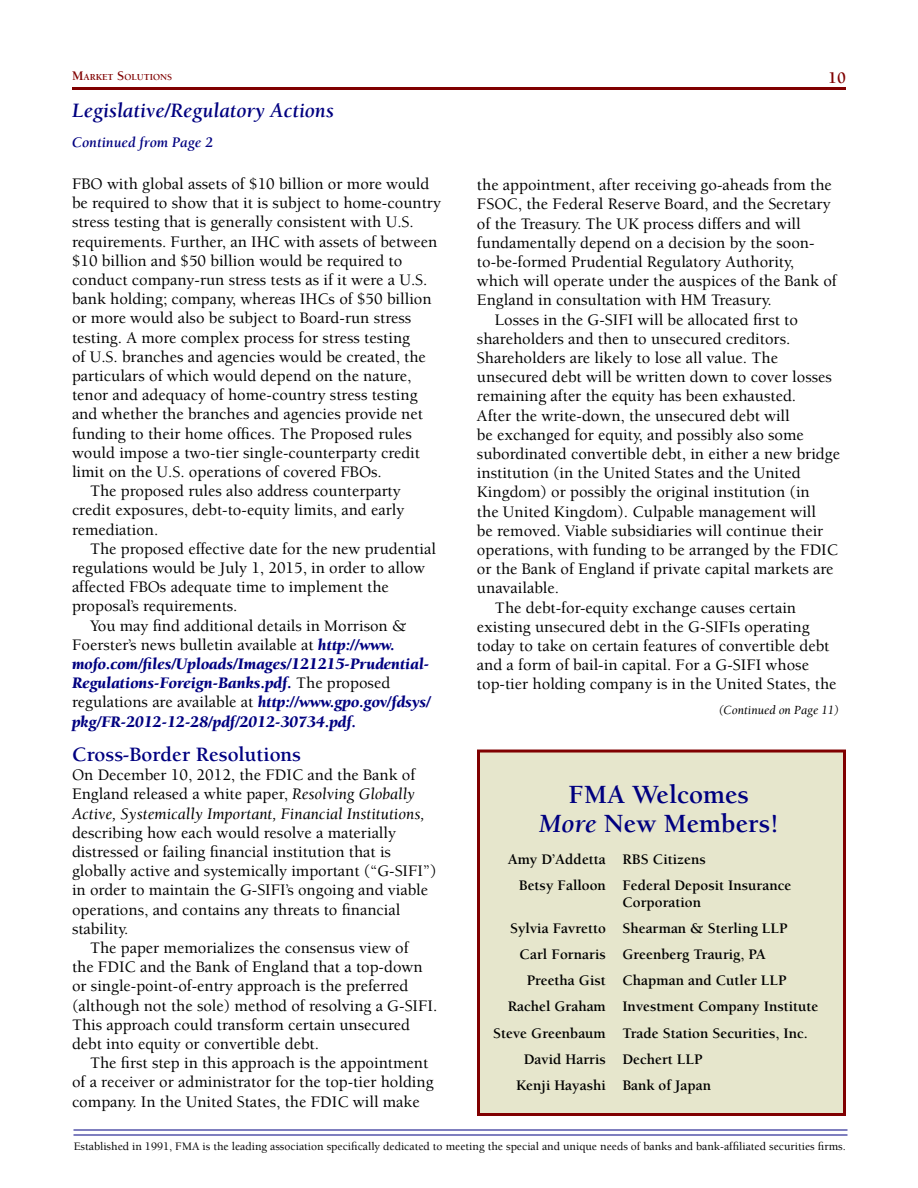
<style>
.page{position:relative;width:918px;height:1188px;background:#fff}
.page>*{position:absolute;margin:0;border:0;box-sizing:border-box;transform-origin:0 0}
.t1{font:700 27px/29px "Berkeley";color:#000080;text-align:center}
.t2{font:italic 700 21px "Berkeley";color:#000080}
.t3{font:700 21px "Berkeley";color:#000080}
.t4{font:500 16.5px "Berkeley";color:#000}
.t5{font:italic 16.5px/19.2px "Berkeley";color:#000}
.t6{font:italic 900 16.5px "Berkeley";color:#000080}
.t7{font:700 16.5px "Berkeley";color:#800000}
.t8{font:700 15px/26.2px "Berkeley";color:#000}
.t9{font:italic 700 15px "Berkeley";color:#000080}
.t10{font:italic 12.75px "Berkeley";color:#000}
.t11{font:500 11.7px "Berkeley";color:#000}
.t12{font:700 9.45px "Berkeley";color:#800000}
.s1{font-size:13.5px}
.s2{font-weight:900;font-style:italic;color:#000080}
.s3{font-weight:500;font-style:normal;color:#000}
.s4{font-weight:500;font-style:normal}
.s5{font-style:italic}
</style>
<div class="page">
<hr style="left:72px;top:87px;width:774px;height:3px;background:#800000">
<hr style="left:74px;top:1129px;width:774px;height:2px;background:#000080">
<hr style="left:74px;top:1134px;width:774px;height:2px;background:#000080">
<div style="left:477px;top:750px;width:369px;height:366px;background:#e6e6cc;border:3px solid #800000"></div>
<p class="t12" style="left:72px;top:72px;width:101px"><span class="s1">M</span>ARKET <span class="s1">S</span>OLUTIONS</p>
<p class="t7" style="left:828px;top:69px;width:19px">10</p>
<p class="t2" style="left:72px;top:99px;width:264px">Legislative/Regulatory Actions</p>
<p class="t9" style="left:72px;top:134px;width:143px">Continued from Page 2</p>
<p class="t4" style="left:72px;top:175px;width:359px">FBO with global assets of $10 billion or more would</p>
<p class="t4" style="left:72px;top:194px;width:371px">be required to show that it is subject to home-country</p>
<p class="t4" style="left:72px;top:213px;width:343px">stress testing that is generally consistent with U.S.</p>
<p class="t4" style="left:72px;top:233px;width:367px">requirements. Further, an IHC with assets of between</p>
<p class="t4" style="left:72px;top:252px;width:332px">$10 billion and $50 billion would be required to</p>
<p class="t4" style="left:72px;top:271px;width:357px">conduct company-run stress tests as if it were a U.S.</p>
<p class="t4" style="left:72px;top:290px;width:361px">bank holding; company, whereas IHCs of $50 billion</p>
<p class="t4" style="left:72px;top:309px;width:341px">or more would also be subject to Board-run stress</p>
<p class="t4" style="left:72px;top:329px;width:340px">testing. A more complex process for stress testing</p>
<p class="t4" style="left:72px;top:348px;width:355px">of U.S. branches and agencies would be created, the</p>
<p class="t4" style="left:72px;top:367px;width:341px">particulars of which would depend on the nature,</p>
<p class="t4" style="left:72px;top:386px;width:347px">tenor and adequacy of home-country stress testing</p>
<p class="t4" style="left:72px;top:405px;width:352px">and whether the branches and agencies provide net</p>
<p class="t4" style="left:72px;top:425px;width:342px">funding to their home offices. The Proposed rules</p>
<p class="t4" style="left:72px;top:444px;width:350px">would impose a two-tier single-counterparty credit</p>
<p class="t4" style="left:72px;top:463px;width:311px">limit on the U.S. operations of covered FBOs.</p>
<p class="t4" style="left:90px;top:482px;width:312px">The proposed rules also address counterparty</p>
<p class="t4" style="left:72px;top:501px;width:334px">credit exposures, debt-to-equity limits, and early</p>
<p class="t4" style="left:72px;top:521px;width:88px">remediation.</p>
<p class="t4" style="left:90px;top:540px;width:347px">The proposed effective date for the new prudential</p>
<p class="t4" style="left:72px;top:559px;width:355px">regulations would be July 1, 2015, in order to allow</p>
<p class="t4" style="left:72px;top:578px;width:318px">affected FBOs adequate time to implement the</p>
<p class="t4" style="left:72px;top:598px;width:167px">proposal’s requirements.</p>
<p class="t4" style="left:90px;top:617px;width:318px">You may find additional details in Morrison &amp;</p>
<p class="t4" style="left:72px;top:636px;width:324px">Foerster’s news bulletin available at <span class="s2">http://www.</span></p>
<p class="t6" style="left:72px;top:655px;width:359px">mofo.com/files/Uploads/Images/121215-Prudential-</p>
<p class="t6" style="left:72px;top:674px;width:320px">Regulations-Foreign-Banks.pdf. <span class="s3">The proposed</span></p>
<p class="t4" style="left:72px;top:694px;width:360px">regulations are available at <span class="s2">http://www.gpo.gov/fdsys/</span></p>
<p class="t6" style="left:72px;top:713px;width:286px">pkg/FR-2012-12-28/pdf/2012-30734.pdf.</p>
<p class="t3" style="left:72px;top:743px;width:231px">Cross-Border Resolutions</p>
<p class="t5" style="left:72px;top:766px;width:354px"><span class="s4">On December 10, 2012, the FDIC and the Bank of<br>England released a white paper,</span> Resolving Globally<br>Active, Systemically Important, Financial Institutions,</p>
<p class="t4" style="left:72px;top:824px;width:326px">describing how each would resolve a materially</p>
<p class="t4" style="left:72px;top:843px;width:321px">distressed or failing financial institution that is</p>
<p class="t4" style="left:72px;top:862px;width:366px">globally active and systemically important (“G-SIFI”)</p>
<p class="t4" style="left:72px;top:882px;width:358px">in order to maintain the G-SIFI’s ongoing and viable</p>
<p class="t4" style="left:72px;top:901px;width:330px">operations, and contains any threats to financial</p>
<p class="t4" style="left:72px;top:920px;width:58px">stability.</p>
<p class="t4" style="left:90px;top:939px;width:320px">The paper memorializes the consensus view of</p>
<p class="t4" style="left:72px;top:958px;width:352px">the FDIC and the Bank of England that a top-down</p>
<p class="t4" style="left:72px;top:978px;width:338px">or single-point-of-entry approach is the preferred</p>
<p class="t4" style="left:72px;top:997px;width:367px">(although not the sole) method of resolving a G-SIFI.</p>
<p class="t4" style="left:72px;top:1016px;width:340px">This approach could transform certain unsecured</p>
<p class="t4" style="left:72px;top:1035px;width:249px">debt into equity or convertible debt.</p>
<p class="t4" style="left:90px;top:1054px;width:340px">The first step in this approach is the appointment</p>
<p class="t4" style="left:72px;top:1074px;width:363px">of a receiver or administrator for the top-tier holding</p>
<p class="t4" style="left:72px;top:1093px;width:349px">company. In the United States, the FDIC will make</p>
<p class="t4" style="left:477px;top:176px;width:356px">the appointment, after receiving go-aheads from the</p>
<p class="t4" style="left:477px;top:195px;width:355px">FSOC, the Federal Reserve Board, and the Secretary</p>
<p class="t4" style="left:477px;top:215px;width:325px">of the Treasury. The UK process differs and will</p>
<p class="t4" style="left:477px;top:234px;width:339px">fundamentally depend on a decision by the soon-</p>
<p class="t4" style="left:477px;top:253px;width:318px">to-be-formed Prudential Regulatory Authority,</p>
<p class="t4" style="left:477px;top:272px;width:361px">which will operate under the auspices of the Bank of</p>
<p class="t4" style="left:477px;top:291px;width:296px">England in consultation with HM Treasury.</p>
<p class="t4" style="left:495px;top:311px;width:305px">Losses in the G-SIFI will be allocated first to</p>
<p class="t4" style="left:477px;top:330px;width:315px">shareholders and then to unsecured creditors.</p>
<p class="t4" style="left:477px;top:349px;width:303px">Shareholders are likely to lose all value. The</p>
<p class="t4" style="left:477px;top:368px;width:357px">unsecured debt will be written down to cover losses</p>
<p class="t4" style="left:477px;top:388px;width:321px">remaining after the equity has been exhausted.</p>
<p class="t4" style="left:477px;top:407px;width:314px">After the write-down, the unsecured debt will</p>
<p class="t4" style="left:477px;top:426px;width:328px">be exchanged for equity, and possibly also some</p>
<p class="t4" style="left:477px;top:445px;width:365px">subordinated convertible debt, in either a new bridge</p>
<p class="t4" style="left:477px;top:464px;width:325px">institution (in the United States and the United</p>
<p class="t4" style="left:477px;top:484px;width:334px">Kingdom) or possibly the original institution (in</p>
<p class="t4" style="left:477px;top:503px;width:341px">the United Kingdom). Culpable management will</p>
<p class="t4" style="left:477px;top:522px;width:348px">be removed. Viable subsidiaries will continue their</p>
<p class="t4" style="left:477px;top:541px;width:363px">operations, with funding to be arranged by the FDIC</p>
<p class="t4" style="left:477px;top:560px;width:358px">or the Bank of England if private capital markets are</p>
<p class="t4" style="left:477px;top:580px;width:84px">unavailable.</p>
<p class="t4" style="left:495px;top:599px;width:303px">The debt-for-equity exchange causes certain</p>
<p class="t4" style="left:477px;top:618px;width:334px">existing unsecured debt in the G-SIFIs operating</p>
<p class="t4" style="left:477px;top:637px;width:354px">today to take on certain features of convertible debt</p>
<p class="t4" style="left:477px;top:656px;width:334px">and a form of bail-in capital. For a G-SIFI whose</p>
<p class="t4" style="left:477px;top:676px;width:361px">top-tier holding company is in the United States, the</p>
<p class="t10" style="left:719px;top:703px;width:122px">(Continued on Page 11)</p>
<h1 class="t1" style="left:539px;top:781px;width:241px">FMA Welcomes<br><span class="s5">More</span> New Members!</h1>
<p class="t8" style="left:519px;top:846px;width:274px;text-indent:-11px">Amy D’Addetta RBS Citizens<br>Betsy Falloon Federal Deposit Insurance</p>
<p class="t8" style="left:622px;top:889px;width:80px">Corporation</p>
<p class="t8" style="left:510px;top:915px;width:279px">Sylvia Favretto Shearman &amp; Sterling LLP</p>
<p class="t8" style="left:520px;top:941px;width:248px">Carl Fornaris Greenberg Traurig, PA</p>
<p class="t8" style="left:527px;top:968px;width:261px">Preetha Gist Chapman and Cutler LLP</p>
<p class="t8" style="left:508px;top:994px;width:312px">Rachel Graham Investment Company Institute</p>
<p class="t8" style="left:493px;top:1020px;width:316px">Steve Greenbaum Trade Station Securities, Inc.</p>
<p class="t8" style="left:524px;top:1046px;width:180px">David Harris Dechert LLP</p>
<p class="t8" style="left:516px;top:1073px;width:196px">Kenji Hayashi Bank of Japan</p>
<p class="t11" style="left:74px;top:1140px;width:774px">Established in 1991, FMA is the leading association specifically dedicated to meeting the special and unique needs of banks and bank-affiliated securities firms.</p>
</div>
